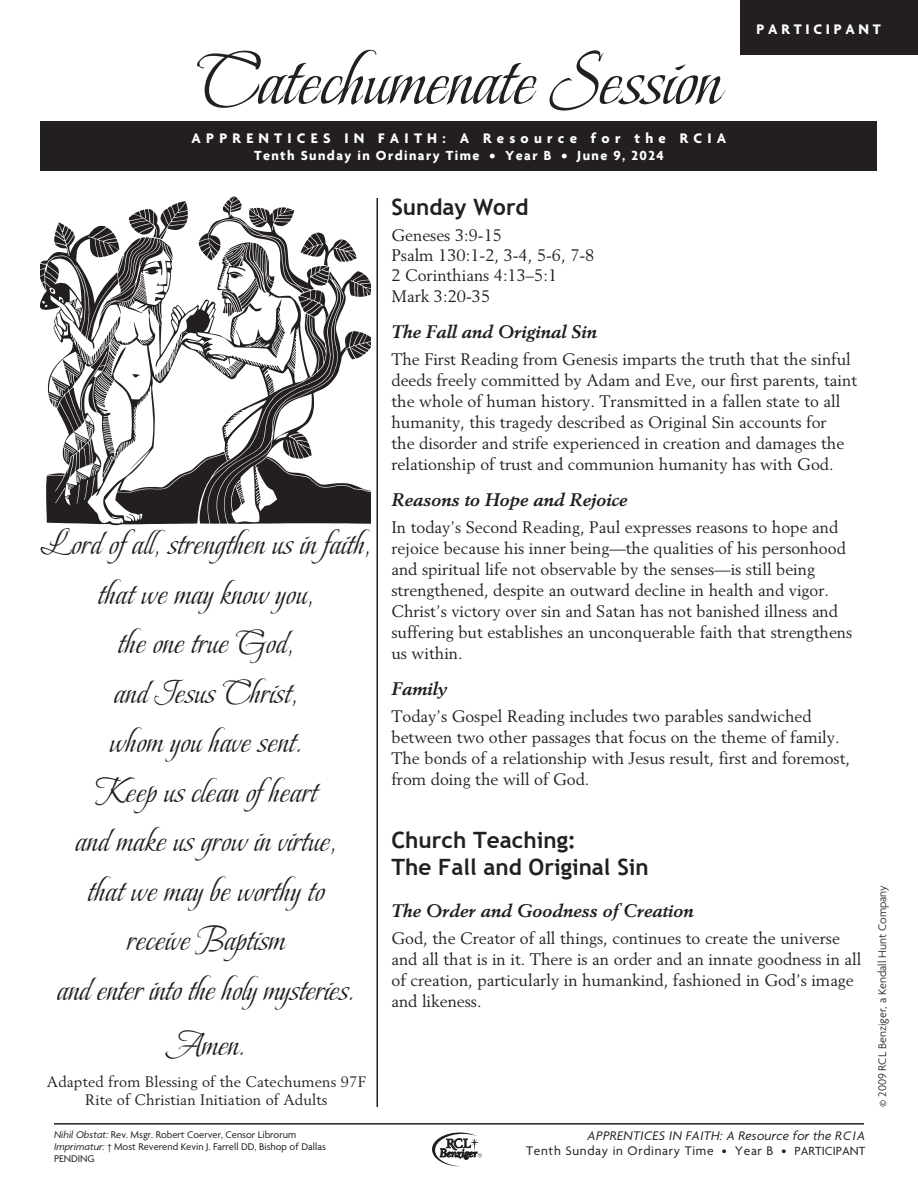
<style>
.page{position:relative;width:918px;height:1188px;background:#fff}
.page>*{position:absolute;margin:0;border:0;box-sizing:border-box;transform-origin:0 0}
.t1{font:78px "Beau Rivage";color:#231f20}
.PrayerScript{font:34.5px/49.5px "Beau Rivage";letter-spacing:.01em;color:#231f20;text-align:center}
.HeadA{font:700 22.5px/27px "Trebuchet MS";color:#231f20}
.HeadB{font:italic 700 18px "Berling LT Std";color:#231f20}
.Text{font:16.5px/21px "Berling LT Std";color:#231f20}
.SundayWordScriptureL{font:16.5px "Berling LT Std";color:#231f20}
.PrayerScript-2{font:15px "Berling LT Std";letter-spacing:.01em;color:#231f20}
.t2{font:700 15px "Agenda";letter-spacing:.35em;color:#fff}
.t3{font:700 15px "Agenda";letter-spacing:.25em;color:#fff}
.t4{font:700 14.25px "Agenda";letter-spacing:.1em;color:#fff}
.t5{font:italic 13.5px/15px "Agenda";letter-spacing:.025em;color:#231f20;text-align:right}
.t6{font:300 12px "Agenda";color:#231f20}
.Bottom_rule{font:10.5px/12px "Agenda";color:#231f20}
.s1{font-style:italic}
.s2{font-style:normal}
.s3{font-style:normal;font-size:12.75px}
</style>
<div class="page">
<div style="left:740px;top:0;width:178px;height:54px;background:#231f20"></div>
<div style="left:40px;top:122px;width:838px;height:49px;background:#231f20"></div>
<hr style="left:376px;top:198px;width:2px;height:909px;background:#231f20">
<img style="left:40px;top:196px;width:331px;height:330px">
<hr style="left:54px;top:1123px;width:810px;height:2px;background:#231f20">
<svg style="left:432px;top:1133px;width:50px;height:33px"></svg>
<p class="t1" style="left:197px;top:17px;width:526px">Catechumenate Session</p>
<p class="t2" style="left:192px;top:130px;width:536px">APPRENTICES IN FAITH: A Resource for the RCIA</p>
<p class="t4" style="left:254px;top:148px;width:412px">Tenth Sunday in Ordinary Time • Year B • June 9, 2024</p>
<p class="t3" style="left:757px;top:21px;width:126px">PARTICIPANT</p>
<p class="PrayerScript" style="left:41px;top:518px;width:332px">Lord ofall, strengthen us in faith,</p>
<p class="PrayerScript" style="left:98px;top:567px;width:218px">that we may know you,</p>
<p class="PrayerScript" style="left:118px;top:617px;width:178px">the one true God,</p>
<p class="PrayerScript" style="left:114px;top:666px;width:186px">and Jesus Christ,</p>
<p class="PrayerScript" style="left:110px;top:716px;width:194px">whom you have sent.</p>
<p class="PrayerScript" style="left:95px;top:765px;width:224px">Keep us clean ofheart</p>
<p class="PrayerScript" style="left:76px;top:815px;width:263px">and make us grow in virtue,</p>
<p class="PrayerScript" style="left:88px;top:864px;width:238px">that we may be worthy to receive Baptism</p>
<p class="PrayerScript" style="left:57px;top:963px;width:299px">and enter into the holy mysteries.</p>
<p class="PrayerScript" style="left:167px;top:1019px;width:80px">Amen.</p>
<p class="PrayerScript-2" style="left:47px;top:1072px;width:320px">Adapted from Blessing of the Catechumens 97F</p>
<p class="PrayerScript-2" style="left:85px;top:1090px;width:244px">Rite of Christian Initiation of Adults</p>
<p class="HeadA" style="left:392px;top:193px;width:139px">Sunday Word</p>
<p class="SundayWordScriptureL" style="left:392px;top:225px;width:112px">Geneses 3:9-15</p>
<p class="SundayWordScriptureL" style="left:392px;top:245px;width:204px">Psalm 130:1-2, 3-4, 5-6, 7-8</p>
<p class="SundayWordScriptureL" style="left:392px;top:266px;width:167px">2 Corinthians 4:13–5:1</p>
<p class="SundayWordScriptureL" style="left:392px;top:286px;width:100px">Mark 3:20-35</p>
<p class="HeadB" style="left:392px;top:321px;width:207px">The Fall and Original Sin</p>
<p class="Text" style="left:392px;top:348px;width:467px">The First Reading from Genesis imparts the truth that the sinful deeds freely committed by Adam and Eve, our first parents, taint the whole of human history. Transmitted in a fallen state to all humanity, this tragedy described as Original Sin accounts for<br>the disorder and strife experienced in creation and damages the relationship of trust and communion humanity has with God.</p>
<p class="HeadB" style="left:392px;top:489px;width:237px">Reasons to Hope and Rejoice</p>
<p class="Text" style="left:392px;top:516px;width:462px">In today’s Second Reading, Paul expresses reasons to hope and rejoice because his inner being—the qualities of his personhood and spiritual life not observable by the senses—is still being strengthened, despite an outward decline in health and vigor.<br>Christ’s victory over sin and Satan has not banished illness and suffering but establishes an unconquerable faith that strengthens us within.</p>
<p class="HeadB" style="left:392px;top:678px;width:57px">Family</p>
<p class="Text" style="left:392px;top:705px;width:460px">Today’s Gospel Reading includes two parables sandwiched between two other passages that focus on the theme of family.<br>The bonds of a relationship with Jesus result, first and foremost, from doing the will of God.</p>
<p class="HeadA" style="left:392px;top:826px;width:259px">Church Teaching:<br>The Fall and Original Sin</p>
<p class="HeadB" style="left:392px;top:900px;width:304px">The Order and Goodness of Creation</p>
<p class="Text" style="left:392px;top:927px;width:471px">God, the Creator of all things, continues to create the universe and all that is in it. There is an order and an innate goodness in all of creation, particularly in humankind, fashioned in God’s image and likeness.</p>
<p class="Bottom_rule" style="left:54px;top:1129px;width:273px"><span class="s1">Nihil Obstat:</span> Rev. Msgr. Robert Coerver, Censor Librorum<br><span class="s1">Imprimatur:</span> † Most Reverend Kevin J. Farrell DD, Bishop of Dallas<br>PENDING</p>
<p class="t5" style="left:526px;top:1128px;width:341px">APPRENTICES IN FAITH: A Resource for the RCIA<br><span class="s2">Tenth Sunday in Ordinary Time • Year B •</span> <span class="s3">PARTICIPANT</span></p>
<p class="t6" style="left:876px;top:1107px;width:223px;rotate:-90deg">© 2009 RCL Benziger, a Kendall Hunt Company</p>
</div>
